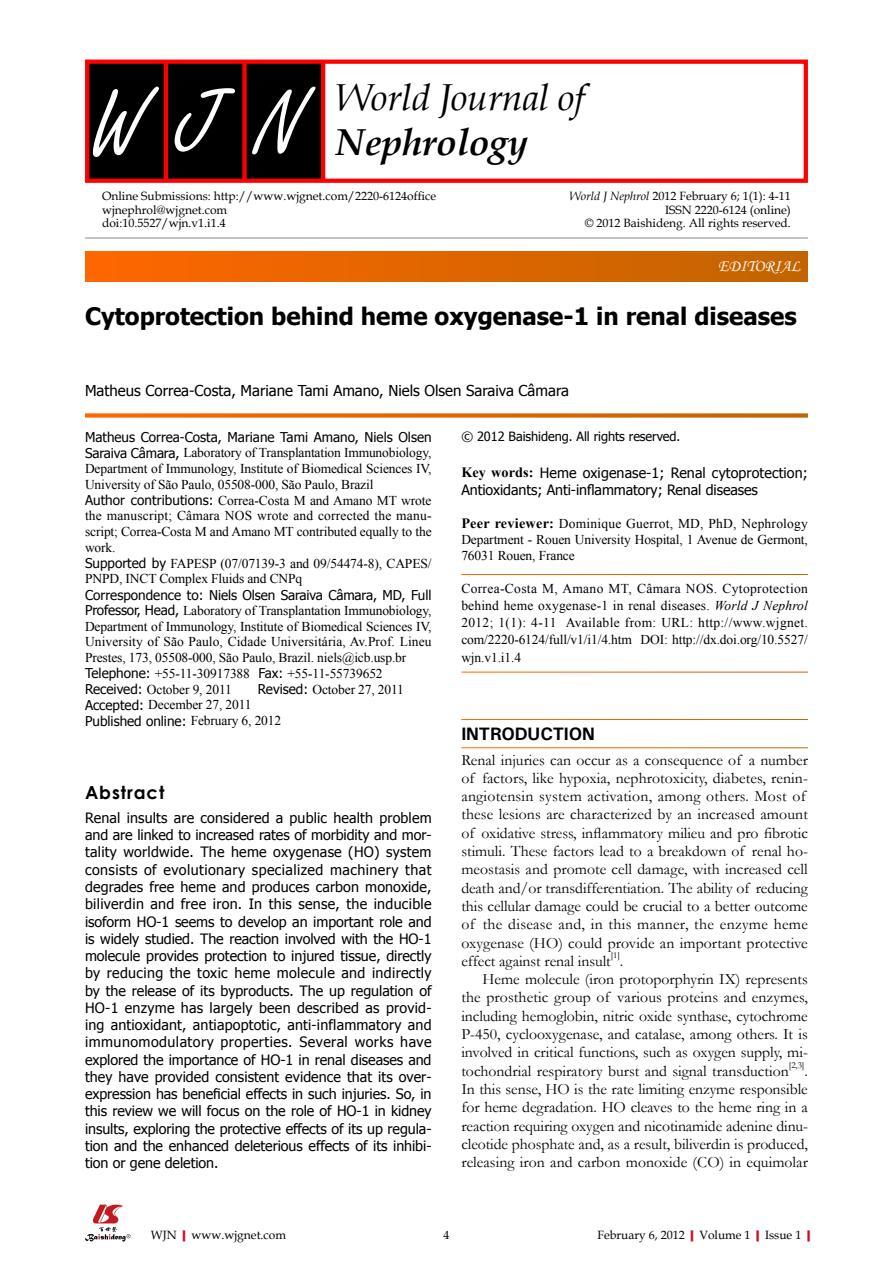
<style>
.page{position:relative;width:893px;height:1263px;background:#fff}
.page>*{position:absolute;margin:0;border:0;box-sizing:border-box;transform-origin:0 0}
.t1{font:97.5px "Freestyle Script";color:#fff}
.t2{font:italic 37.5px "Book Antiqua";letter-spacing:-.01em;color:#000}
.t3{font:italic 700 37.5px "Book Antiqua";letter-spacing:-.01em;color:#000}
.t4{font:700 24px "Tahoma";color:#000}
.t5{font:700 18px "Univers";letter-spacing:-.01em;color:#000}
.t6{font:700 18px "Century Gothic";letter-spacing:.05em;color:#000}
.t7{font:16.5px "Monotype Corsiva";color:#fff}
.t8{font:15.75px/18.3px "Garamond";color:#000}
.t9{font:15px "Tahoma";color:#000}
.t10{font:14.25px/17.2px "Tahoma";letter-spacing:-.005em;color:#000;text-align:justify}
.t11{font:13.5px/15.8px "Times New Roman";letter-spacing:-.01em;color:#000}
.t12{font:13.5px "Tahoma";color:#000}
.t13{font:12.75px "Tahoma";letter-spacing:-.005em;color:#000}
.t14{font:12px/13.5px "Book Antiqua";color:#000}
.t15{font:9.15px "Garamond";color:#000}
.s1{font-style:italic}
.s2{font-family:"Tahoma"}
.s3{font-family:"Times New Roman";font-weight:700}
.s4{font-weight:700;font-size:14.25px}
.s5{font-family:"Times New Roman"}
.s6{font-weight:700;color:#c01920}
</style>
<div class="page">
<div style="left:87px;top:61px;width:236px;height:121px;background:#000"></div>
<hr style="left:164px;top:61px;width:4px;height:121px;background:#f00">
<div style="left:242px;top:61px;width:5px;height:121px;background:#f00"></div>
<hr style="left:321px;top:61px;width:4px;height:121px;background:#f00">
<div style="left:85px;top:60px;width:723px;height:123px;border:4px solid #f00"></div>
<div style="left:85px;top:252px;width:723px;height:29px;background:linear-gradient(to right,#f60,#c16500)"></div>
<svg style="left:85px;top:413px;width:723px;height:5px;background:#e47c26"></svg>
<svg style="left:85px;top:1204px;width:46px;height:37px"></svg>
<hr style="left:85px;top:238px;width:723px;height:1px;background:#898989">
<h1 class="t1" style="left:91px;top:71px;width:214px">WJN</h1>
<h2 class="t2" style="left:336px;top:71px;width:250px">World Journal of</h2>
<h2 class="t3" style="left:336px;top:116px;width:194px">Nephrology</h2>
<p class="t14" style="left:102px;top:189px;width:336px">Online Submissions: http://www.wjgnet.com/2220-6124office wjnephrol@wjgnet.com<br>doi:10.5527/wjn.v1.i1.4</p>
<p class="t14" style="left:569px;top:189px;width:223px;text-align:right"><span class="s1">World J Nephrol</span> 2012 February 6; 1(1): 4-11<br>ISSN 2220-6124 (online)<br>© 2012 Baishideng. All rights reserved.</p>
<p class="t7" style="left:718px;top:256px;width:84px">EDITORIAL</p>
<h3 class="t4" style="left:85px;top:299px;width:713px">Cytoprotection behind heme oxygenase-1 in renal diseases</h3>
<p class="t9" style="left:85px;top:381px;width:485px">Matheus Correa-Costa, Mariane Tami Amano, Niels Olsen Saraiva Câmara</p>
<p class="t12" style="left:85px;top:428px;width:348px">Matheus Correa-Costa, Mariane Tami Amano, Niels Olsen</p>
<p class="t11" style="left:85px;top:445px;width:348px"><span class="s2">Saraiva Câmara,</span> Laboratory of Transplantation Immunobiology, Department of Immunology, Institute of Biomedical Sciences IV, University of São Paulo, 05508-000, São Paulo, Brazil<br><span class="s2">Author contributions:</span> Correa-Costa M and Amano MT wrote the manuscript; Câmara NOS wrote and corrected the manu&shy;script; Correa-Costa M and Amano MT contributed equally to the work.<br><span class="s2">Supported by</span> FAPESP (07/07139-3 and 09/54474-8), CAPES/ PNPD, INCT Complex Fluids and CNPq</p>
<p class="t12" style="left:85px;top:586px;width:348px">Correspondence to: Niels Olsen Saraiva Câmara, MD, Full</p>
<p class="t11" style="left:85px;top:602px;width:348px"><span class="s2">Professor, Head,</span> Laboratory of Transplantation Immunobiology, Department of Immunology, Institute of Biomedical Sciences IV, University of São Paulo, Cidade Universitária, Av.Prof. Lineu Prestes, 173, 05508-000, São Paulo, Brazil. niels@icb.usp.br <span class="s2">Telephone:</span> +55-11-30917388 <span class="s2">Fax:</span> +55-11-55739652<br><span class="s2">Received:</span> October 9, 2011</p>
<p class="t13" style="left:461px;top:428px;width:221px">© 2012 Baishideng. All rights reserved.</p>
<p class="t10" style="left:461px;top:463px;width:348px"><span class="s3">Key words:</span> Heme oxigenase-1; Renal cytoprotection;<br>Antioxidants; Anti-inflammatory; Renal diseases</p>
<p class="t11" style="left:461px;top:515px;width:348px;text-align:justify"><span class="s4">Peer reviewer:</span> Dominique Guerrot, MD, PhD, Nephrology Department - Rouen University Hospital, 1 Avenue de Germont, 76031 Rouen, France</p>
<p class="t11" style="left:461px;top:579px;width:348px;line-height:17.2px;text-align:justify">Correa-Costa M, Amano MT, Câmara NOS. Cytoprotection behind heme oxygenase-1 in renal diseases. <span class="s1">World J Nephrol </span>2012; 1(1): 4-11 Available from: URL: http://www.wjgnet. com/2220-6124/full/v1/i1/4.htm DOI: http://dx.doi.org/10.5527/ wjn.v1.i1.4</p>
<p class="t11" style="left:258px;top:681px;width:148px"><span class="s2">Revised:</span> October 27, 2011</p>
<p class="t11" style="left:85px;top:697px;width:168px"><span class="s2">Accepted:</span> December 27, 2011</p>
<p class="t12" style="left:85px;top:712px;width:198px">Published online: <span class="s5">February 6, 2012</span></p>
<p class="t6" style="left:85px;top:779px;width:81px">Abstract</p>
<p class="t10" style="left:85px;top:808px;width:348px">Renal insults are considered a public health problem and are linked to increased rates of morbidity and mor&shy;tality worldwide. The heme oxygenase (HO) system consists of evolutionary specialized machinery that degrades free heme and produces carbon monoxide, biliverdin and free iron. In this sense, the inducible isoform HO-1 seems to develop an important role and is widely studied. The reaction involved with the HO-1 molecule provides protection to injured tissue, directly by reducing the toxic heme molecule and indirectly by the release of its byproducts. The up regulation of HO-1 enzyme has largely been described as provid&shy;ing antioxidant, antiapoptotic, anti-inflammatory and immunomodulatory properties. Several works have explored the importance of HO-1 in renal diseases and they have provided consistent evidence that its over&shy;expression has beneficial effects in such injuries. So, in this review we will focus on the role of HO-1 in kidney insults, exploring the protective effects of its up regula&shy;tion and the enhanced deleterious effects of its inhibi&shy;tion or gene deletion.</p>
<p class="t5" style="left:461px;top:722px;width:135px">INTRODUCTION</p>
<p class="t8" style="left:461px;top:750px;width:348px">Renal injuries can occur as a consequence of a number of factors, like hypoxia, nephrotoxicity, diabetes, renin&shy;angiotensin system activation, among others. Most of these lesions are characterized by an increased amount of oxidative stress, inflammatory milieu and pro fibrotic stimuli. These factors lead to a breakdown of renal ho&shy;meostasis and promote cell damage, with increased cell death and/or transdifferentiation. The ability of reducing this cellular damage could be crucial to a better outcome of the disease and, in this manner, the enzyme heme oxygenase (HO) could provide an important protective effect against renal insult</p>
<p class="t15" style="left:611px;top:949px;width:11px">[1]</p>
<p class="t8" style="left:620px;top:951px;width:5px">.</p>
<p class="t8" style="left:483px;top:970px;width:327px">Heme molecule (iron protoporphyrin IX) represents</p>
<p class="t8" style="left:461px;top:988px;width:348px">the prosthetic group of various proteins and enzymes,</p>
<p class="t8" style="left:461px;top:1006px;width:348px">including hemoglobin, nitric oxide synthase, cytochrome</p>
<p class="t8" style="left:461px;top:1024px;width:348px">P-450, cyclooxygenase, and catalase, among others. It is</p>
<p class="t8" style="left:461px;top:1043px;width:348px">involved in critical functions, such as oxygen supply, mi-</p>
<p class="t8" style="left:461px;top:1061px;width:329px">tochondrial respiratory burst and signal transduction</p>
<p class="t15" style="left:789px;top:1059px;width:17px">[2,3]</p>
<p class="t8" style="left:461px;top:1061px;width:348px;text-align:justify;text-indent:343px">.<br>In this sense, HO is the rate limiting enzyme responsible for heme degradation. HO cleaves to the heme ring in a reaction requiring oxygen and nicotinamide adenine dinu&shy;cleotide phosphate and, as a result, biliverdin is produced, releasing iron and carbon monoxide (CO) in equimolar</p>
<p class="t14" style="left:151px;top:1227px;width:137px">WJN<span class="s6">|</span>www.wjgnet.com</p>
<p class="t14" style="left:443px;top:1227px;width:7px">4</p>
<p class="t14" style="left:597px;top:1227px;width:220px">February 6, 2012<span class="s6">|</span>Volume 1<span class="s6">|</span>Issue 1<span class="s6">|</span></p>
</div>
